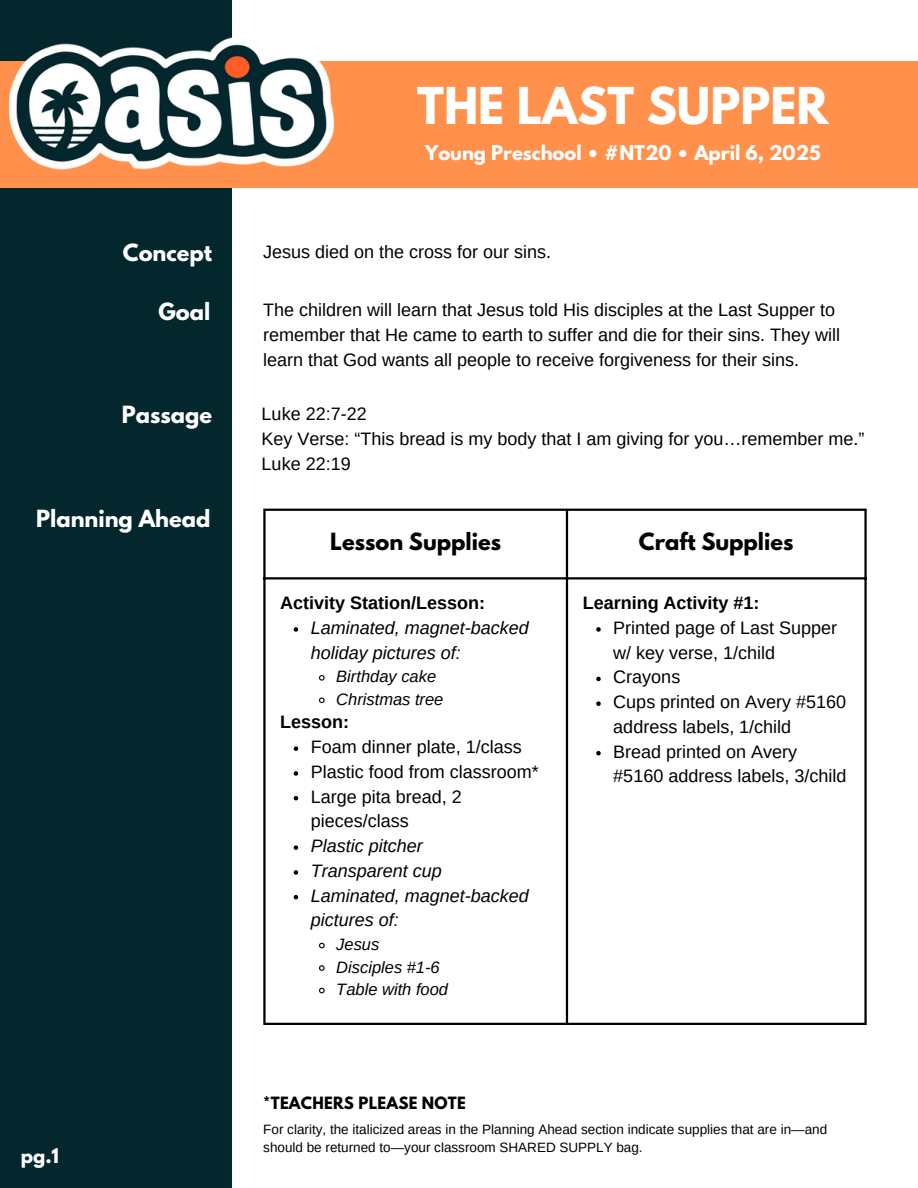
<style>
.page{position:relative;width:918px;height:1188px;background:#fff}
.page>*{position:absolute;margin:0;border:0;box-sizing:border-box;transform-origin:0 0}
.t1{font:700 45px "League Spartan";color:#fff}
.t2{font:700 21px "League Spartan";color:#fff}
.t3{font:700 21px "League Spartan";color:#000}
.t4{font:18px/24.8px "Arimo";color:#000}
.t5{font:italic 18px/24.8px "Arimo";color:#000}
.t6{font:700 18px "Arimo";color:#000}
.t7{font:700 18px "League Spartan";color:#fff}
.t8{font:italic 16.5px "Arimo";color:#000}
.t9{font:700 15px "League Spartan";letter-spacing:.015em;color:#000}
.t10{font:13.5px/18px "Arimo";color:#000}
</style>
<div class="page">
<div style="left:0;top:0;width:232px;height:1188px;background:#03272d"></div>
<div style="left:0;top:62px;width:918px;height:126px;background:#ff914d"></div>
<img style="left:7px;top:37px;width:330px;height:132px">
<svg style="left:294px;top:627px;width:4px;height:5px"></svg>
<svg style="left:319px;top:675px;width:6px;height:6px"></svg>
<svg style="left:319px;top:697px;width:6px;height:7px"></svg>
<svg style="left:294px;top:746px;width:4px;height:5px"></svg>
<svg style="left:294px;top:771px;width:4px;height:5px"></svg>
<svg style="left:294px;top:796px;width:4px;height:4px"></svg>
<svg style="left:294px;top:845px;width:4px;height:5px"></svg>
<svg style="left:294px;top:870px;width:4px;height:5px"></svg>
<svg style="left:294px;top:895px;width:4px;height:4px"></svg>
<svg style="left:319px;top:942px;width:6px;height:7px"></svg>
<svg style="left:319px;top:965px;width:6px;height:6px"></svg>
<svg style="left:319px;top:987px;width:6px;height:7px"></svg>
<svg style="left:596px;top:627px;width:5px;height:5px"></svg>
<svg style="left:596px;top:677px;width:5px;height:4px"></svg>
<svg style="left:596px;top:701px;width:5px;height:5px"></svg>
<svg style="left:596px;top:751px;width:5px;height:4px"></svg>
<hr style="left:263px;top:511px;width:3px;height:512px;background:#000">
<hr style="left:566px;top:511px;width:2px;height:512px;background:#000">
<hr style="left:864px;top:511px;width:3px;height:512px;background:#000">
<hr style="left:263px;top:509px;width:604px;height:2px;background:#000">
<hr style="left:263px;top:577px;width:604px;height:2px;background:#000">
<hr style="left:263px;top:1023px;width:604px;height:2px;background:#000">
<h3 class="t1" style="left:417px;top:83px;width:413px">THE LAST SUPPER</h3>
<p class="t7" style="left:425px;top:144px;width:397px">Young Preschool • #NT20 • April 6, 2025</p>
<h3 class="t2" style="left:123px;top:243px;width:91px">Concept</h3>
<h1 class="t4" style="left:263px;top:240px;width:289px">Jesus died on the cross for our sins.</h1>
<h2 class="t4" style="left:263px;top:298px;width:578px">The children will learn that Jesus told His disciples at the Last Supper to remember that He came to earth to suffer and die for their sins. They will learn that God wants all people to receive forgiveness for their sins.</h2>
<h4 class="t2" style="left:159px;top:301px;width:53px">Goal</h4>
<h4 class="t2" style="left:122px;top:404px;width:92px">Passage</h4>
<h5 class="t2" style="left:36px;top:508px;width:176px">Planning Ahead</h5>
<p class="t7" style="left:21px;top:1146px;width:40px">pg.1</p>
<h2 class="t4" style="left:262px;top:401px;width:604px">Luke 22:7-22<br>Key Verse: “This bread is my body that I am giving for you…remember me.”<br>Luke 22:19</h2>
<h2 class="t3" style="left:330px;top:531px;width:172px">Lesson Supplies</h2>
<h4 class="t3" style="left:639px;top:531px;width:156px">Craft Supplies</h4>
<p class="t6" style="left:280px;top:593px;width:206px">Activity Station/Lesson:</p>
<p class="t5" style="left:311px;top:615px;width:220px">Laminated, magnet-backed holiday pictures of:</p>
<p class="t8" style="left:336px;top:667px;width:101px">Birthday cake</p>
<p class="t8" style="left:336px;top:690px;width:109px">Christmas tree</p>
<p class="t6" style="left:280px;top:712px;width:70px">Lesson:</p>
<p class="t4" style="left:311px;top:735px;width:212px">Foam dinner plate, 1/class</p>
<p class="t4" style="left:311px;top:759px;width:229px">Plastic food from classroom*</p>
<p class="t4" style="left:311px;top:784px;width:153px">Large pita bread, 2 pieces/class</p>
<p class="t5" style="left:311px;top:834px;width:114px">Plastic pitcher</p>
<p class="t5" style="left:311px;top:858px;width:133px">Transparent cup</p>
<p class="t5" style="left:311px;top:883px;width:220px">Laminated, magnet-backed pictures of:</p>
<p class="t8" style="left:336px;top:935px;width:45px">Jesus</p>
<p class="t8" style="left:336px;top:958px;width:105px">Disciples #1-6</p>
<p class="t8" style="left:336px;top:980px;width:113px">Table with food</p>
<p class="t6" style="left:583px;top:593px;width:178px">Learning Activity #1:</p>
<p class="t4" style="left:613px;top:615px;width:225px">Printed page of Last Supper w/ key verse, 1/child</p>
<p class="t4" style="left:613px;top:665px;width:69px">Crayons</p>
<p class="t4" style="left:613px;top:690px;width:235px">Cups printed on Avery #5160 address labels, 1/child</p>
<p class="t4" style="left:613px;top:739px;width:235px">Bread printed on Avery #5160 address labels, 3/child</p>
<p class="t9" style="left:263px;top:1095px;width:204px">*TEACHERS PLEASE NOTE</p>
<p class="t10" style="left:263px;top:1120px;width:565px">For clarity, the italicized areas in the Planning Ahead section indicate supplies that are in—and should be returned to—your classroom SHARED SUPPLY bag.</p>
</div>
